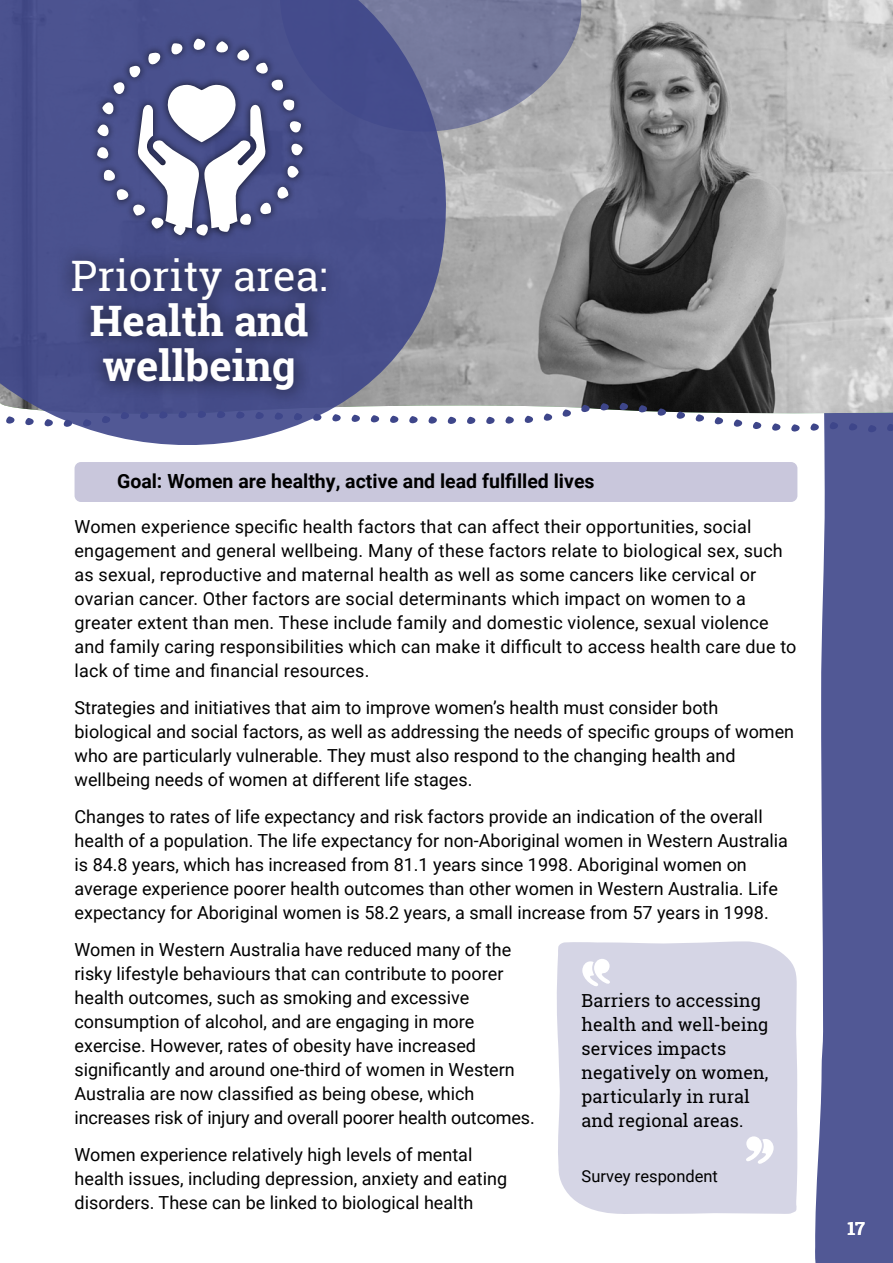
<style>
.page{position:relative;width:893px;height:1263px;background:#fff}
.page>*{position:absolute;margin:0;border:0;box-sizing:border-box;transform-origin:0 0}
.t1{font:700 42px/45px "Roboto Slab";color:#fff;text-align:center}
.t2{font:42px "Roboto Slab";color:#fff}
.t3{font:700 19.5px "Roboto";color:#000}
.t4{font:18px/24px "Roboto";color:#000}
.t5{font:18px/24px "Roboto Slab";color:#000}
.t6{font:700 18px "Roboto Slab";color:#fff}
.t7{font:16.5px "Roboto";color:#000}
</style>
<div class="page">
<svg style="left:815px;top:415px;width:78px;height:848px;background:#60679e"></svg>
<div style="left:75px;top:462px;width:722px;height:40px;background:#c9c7dc;border-radius:6px"></div>
<img style="left:447px;top:0;width:446px;height:415px">
<svg style="left:887px;top:424px;width:6px;height:7px"></svg>
<svg style="left:868px;top:425px;width:9px;height:7px"></svg>
<svg style="left:848px;top:423px;width:10px;height:7px"></svg>
<svg style="left:829px;top:422px;width:9px;height:7px"></svg>
<svg style="left:810px;top:423px;width:9px;height:8px"></svg>
<svg style="left:791px;top:424px;width:9px;height:8px"></svg>
<svg style="left:772px;top:423px;width:9px;height:8px"></svg>
<svg style="left:753px;top:422px;width:9px;height:7px"></svg>
<svg style="left:733px;top:419px;width:10px;height:8px"></svg>
<svg style="left:714px;top:417px;width:9px;height:7px"></svg>
<svg style="left:695px;top:414px;width:9px;height:8px"></svg>
<svg style="left:676px;top:411px;width:9px;height:8px"></svg>
<svg style="left:657px;top:408px;width:9px;height:8px"></svg>
<svg style="left:638px;top:405px;width:9px;height:7px"></svg>
<svg style="left:619px;top:403px;width:9px;height:7px"></svg>
<svg style="left:600px;top:403px;width:9px;height:7px"></svg>
<svg style="left:581px;top:405px;width:9px;height:7px"></svg>
<svg style="left:562px;top:409px;width:9px;height:8px"></svg>
<svg style="left:543px;top:413px;width:10px;height:8px"></svg>
<svg style="left:524px;top:416px;width:9px;height:7px"></svg>
<svg style="left:505px;top:416px;width:9px;height:8px"></svg>
<svg style="left:486px;top:417px;width:9px;height:7px"></svg>
<svg style="left:467px;top:417px;width:9px;height:7px"></svg>
<svg style="left:447px;top:417px;width:10px;height:7px"></svg>
<svg style="left:447px;top:0;width:156px;height:176px;background:#9294a6"></svg>
<svg style="left:0;top:0;width:447px;height:502px;fill:#4b528f"></svg>
<div style="left:90px;top:31px;width:220px;height:212px;background:#49508d"></div>
<svg style="left:97px;top:39px;width:206px;height:197px"></svg>
<div style="left:56px;top:242px;width:287px;height:166px;background:#000;opacity:.75"></div>
<div style="left:557px;top:941px;width:241px;height:273px;background:#d5d5e5"></div>
<svg style="left:746px;top:1136px;width:28px;height:28px"></svg>
<svg style="left:582px;top:959px;width:28px;height:27px"></svg>
<h1 class="t2" style="left:71px;top:247px;width:258px">Priority area:</h1>
<h1 class="t1" style="left:90px;top:298px;width:220px">Health and wellbeing</h1>
<p class="t3" style="left:117px;top:468px;width:479px">Goal: Women are healthy, active and lead fulfilled lives</p>
<p class="t4" style="left:75px;top:514px;width:723px">Women experience specific health factors that can affect their opportunities, social engagement and general wellbeing. Many of these factors relate to biological sex, such as sexual, reproductive and maternal health as well as some cancers like cervical or ovarian cancer. Other factors are social determinants which impact on women to a greater extent than men. These include family and domestic violence, sexual violence and family caring responsibilities which can make it difficult to access health care due to lack of time and financial resources.</p>
<p class="t4" style="left:75px;top:695px;width:721px">Strategies and initiatives that aim to improve women’s health must consider both biological and social factors, as well as addressing the needs of specific groups of women who are particularly vulnerable. They must also respond to the changing health and wellbeing needs of women at different life stages.</p>
<p class="t4" style="left:75px;top:804px;width:715px">Changes to rates of life expectancy and risk factors provide an indication of the overall health of a population. The life expectancy for non-Aboriginal women in Western Australia is 84.8 years, which has increased from 81.1 years since 1998. Aboriginal women on average experience poorer health outcomes than other women in Western Australia. Life expectancy for Aboriginal women is 58.2 years, a small increase from 57 years in 1998.</p>
<p class="t4" style="left:75px;top:937px;width:462px">Women in Western Australia have reduced many of the risky lifestyle behaviours that can contribute to poorer health outcomes, such as smoking and excessive consumption of alcohol, and are engaging in more exercise. However, rates of obesity have increased significantly and around one-third of women in Western Australia are now classified as being obese, which increases risk of injury and overall poorer health outcomes.</p>
<p class="t4" style="left:75px;top:1141px;width:434px">Women experience relatively high levels of mental health issues, including depression, anxiety and eating disorders. These can be linked to biological health</p>
<p class="t5" style="left:582px;top:988px;width:188px">Barriers to accessing health and well-being services impacts negatively on women, particularly in rural and regional areas.</p>
<p class="t7" style="left:582px;top:1164px;width:138px">Survey respondent</p>
<p class="t6" style="left:847px;top:1216px;width:19px">17</p>
</div>
